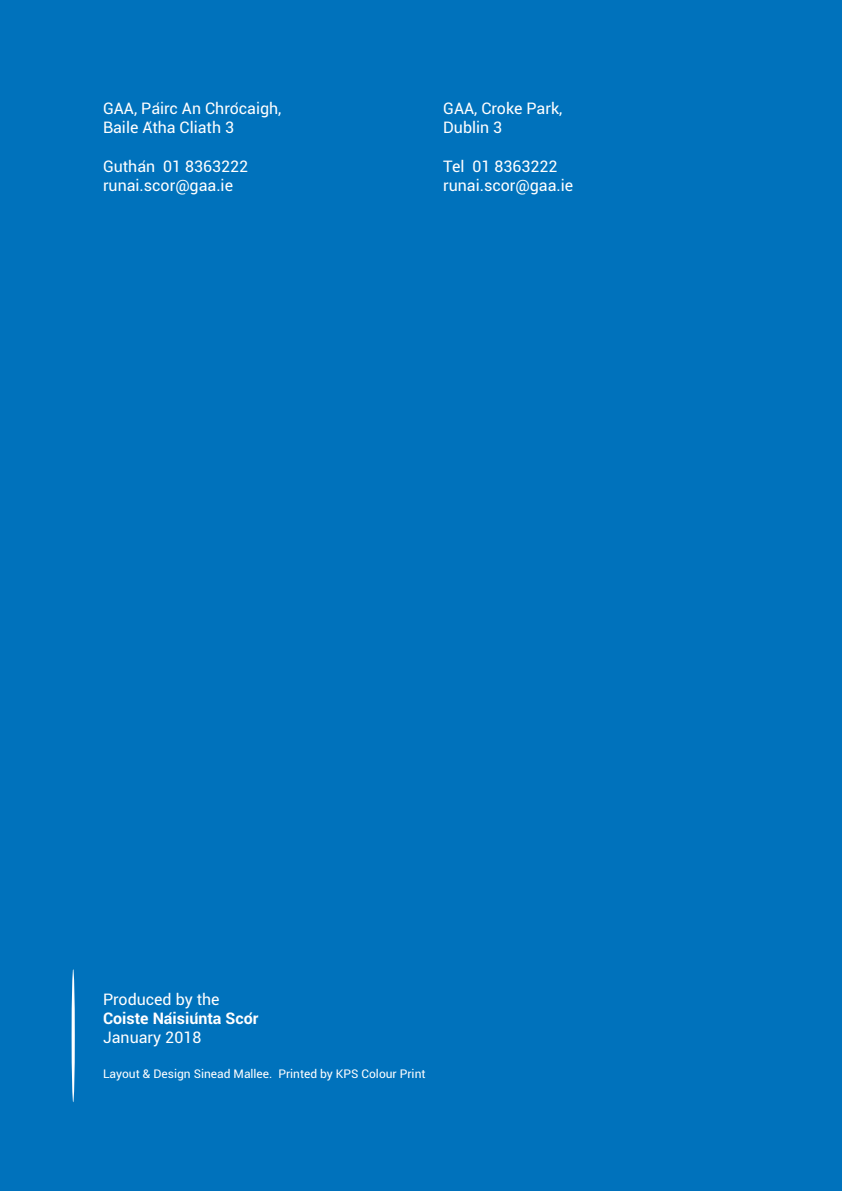
<style>
.page{position:relative;width:842px;height:1191px;background:#0072bc}
.page>*{position:absolute;margin:0;border:0;box-sizing:border-box;transform-origin:0 0}
.t1{font:16px "Roboto";color:#fff}
.t2{font:700 16px "Roboto";color:#fff}
.t3{font:12px "Roboto";color:#fff}
</style>
<div class="page">
<hr style="left:72px;top:969px;width:3px;height:133px;background:#fff;border-radius:50%">
<p class="t1" style="left:103px;top:99px;width:180px">GAA, Páirc An Chrócaigh,</p>
<p class="t1" style="left:443px;top:99px;width:121px">GAA, Croke Park,</p>
<p class="t1" style="left:103px;top:118px;width:133px">Baile Átha Cliath 3</p>
<p class="t1" style="left:443px;top:118px;width:61px">Dublin 3</p>
<p class="t1" style="left:103px;top:157px;width:147px">Guthán 01 8363222</p>
<p class="t1" style="left:443px;top:157px;width:116px">Tel 01 8363222</p>
<p class="t1" style="left:103px;top:176px;width:132px">runai.scor@gaa.ie</p>
<p class="t1" style="left:443px;top:176px;width:131px">runai.scor@gaa.ie</p>
<p class="t1" style="left:103px;top:989px;width:118px">Produced by the</p>
<p class="t2" style="left:103px;top:1008px;width:157px">Coiste Náisiúnta Scór</p>
<p class="t1" style="left:103px;top:1028px;width:100px">January 2018</p>
<p class="t3" style="left:103px;top:1067px;width:324px">Layout &amp; Design Sinead Mallee. Printed by KPS Colour Print</p>
</div>
